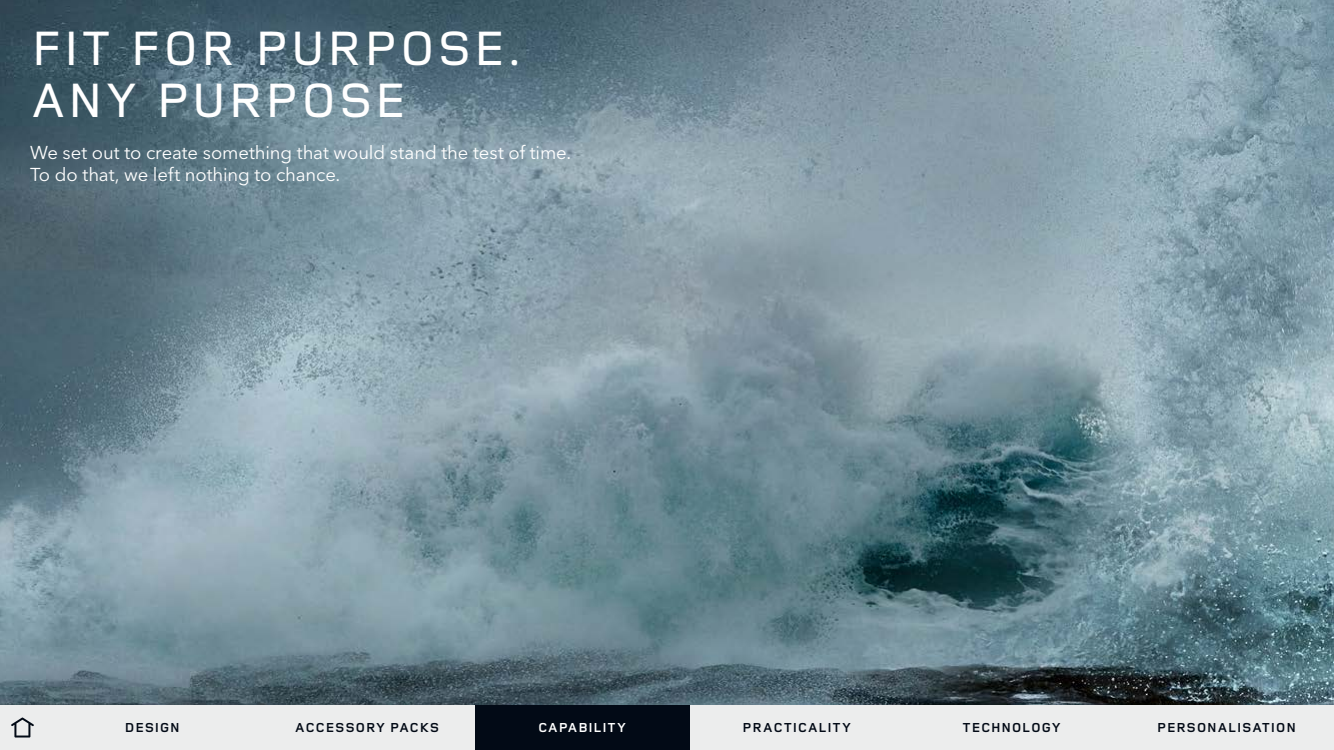
<style>
.page{position:relative;width:1334px;height:750px;background:#fff}
.page>*{position:absolute;margin:0;border:0;box-sizing:border-box;transform-origin:0 0}
.t1{font:500 50px/52px "Land Rover Wide";letter-spacing:-.015em;color:#fff}
.t2{font:18.5px/22.2px "Avenir Next W1 G";letter-spacing:-.005em;color:#fff}
.t3{font:700 13.5px "Land Rover Wide";color:#020a16}
.t4{font:700 13.5px "Land Rover Wide";letter-spacing:.015em;color:#fff}
</style>
<div class="page">
<img style="left:0;top:0;width:1334px;height:705px">
<div style="left:0;top:705px;width:1334px;height:45px;background:#eceded"></div>
<svg style="left:11px;top:717px;width:23px;height:21px"></svg>
<div style="left:475px;top:705px;width:215px;height:45px;background:#020a16"></div>
<h1 class="t1" style="left:30px;top:19px;width:494px">FIT FOR PURPOSE.<br>ANY PURPOSE</h1>
<p class="t2" style="left:30px;top:140px;width:543px">We set out to create something that would stand the test of time.<br>To do that, we left nothing to chance.</p>
<p class="t3" style="left:125px;top:718px;width:57px">DESIGN</p>
<p class="t3" style="left:295px;top:718px;width:146px">ACCESSORY PACKS</p>
<p class="t4" style="left:538px;top:718px;width:90px">CAPABILITY</p>
<p class="t3" style="left:742px;top:718px;width:111px">PRACTICALITY</p>
<p class="t3" style="left:962px;top:718px;width:100px">TECHNOLOGY</p>
<p class="t3" style="left:1157px;top:718px;width:141px">PERSONALISATION</p>
</div>
